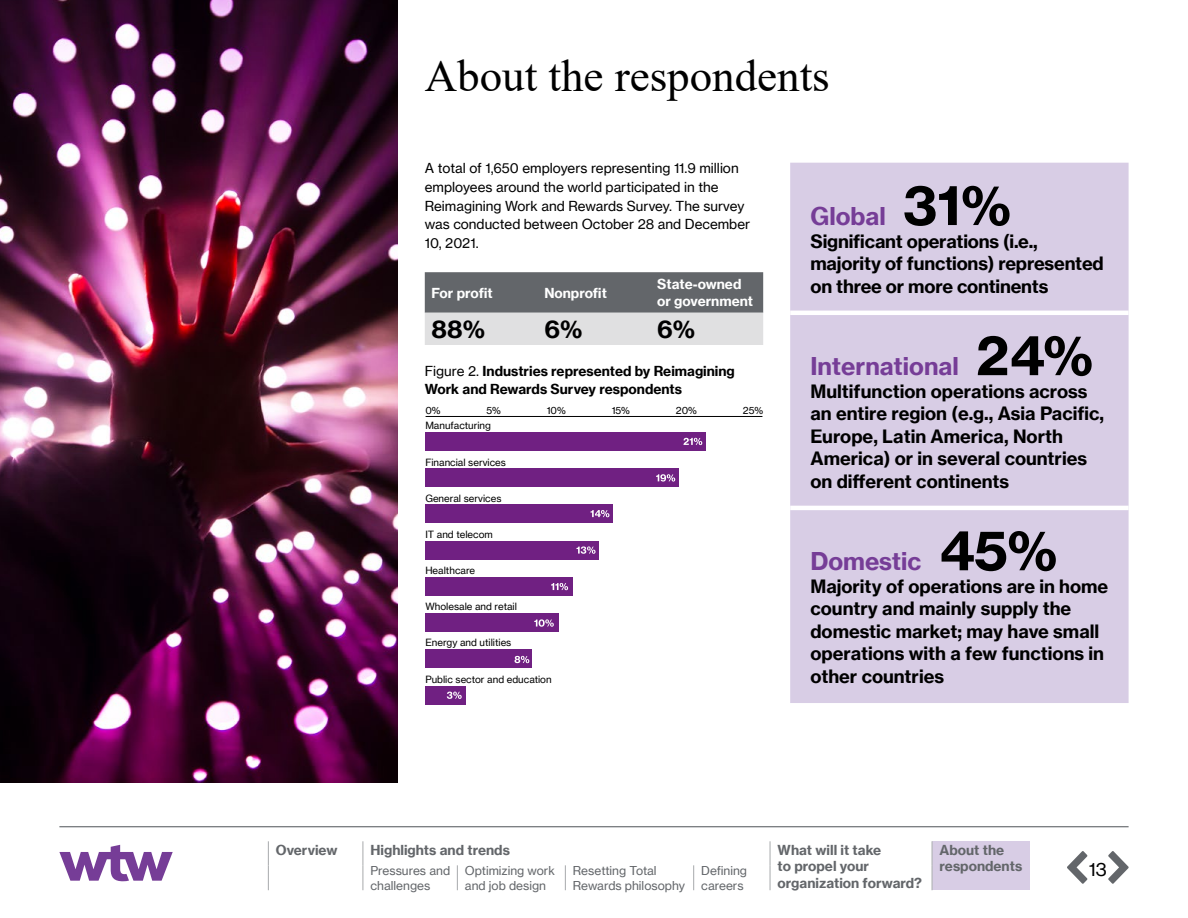
<style>
.page{position:relative;width:1188px;height:918px;background:#fff}
.page>*{position:absolute;margin:0;border:0;box-sizing:border-box;transform-origin:0 0}
.t1{font:54px "N Haas Grotesk TX Pro 75 Bd";color:#000}
.t2{font:45px "Times New Roman";color:#000}
.t3{font:24px "N Haas Grotesk TX Pro 75 Bd";color:#763d97}
.t4{font:24px "N Haas Grotesk TX Pro 75 Bd";color:#000}
.t5{font:18px/22.5px "N Haas Grotesk TX Pro 75 Bd";color:#000}
.t6{font:18px "N Haas Grotesk TX Pro 55 Rg";color:#000}
.t7{font:13.5px/18.8px "N Haas Grotesk TX Pro 55 Rg";color:#000}
.t8{font:13.5px/16.5px "N Haas Grotesk TX Pro 75 Bd";color:#63666a}
.t9{font:13.5px/18.8px "N Haas Grotesk TX Pro 75 Bd";color:#000}
.t10{font:13.5px/16.5px "N Haas Grotesk TX Pro 75 Bd";color:#fff}
.t11{font:12px/15px "N Haas Grotesk TX Pro 55 Rg";color:#63666a}
.t12{font:9.75px "N Haas Grotesk TX Pro 55 Rg";color:#000}
.s1{font-family:"N Haas Grotesk TX Pro 55 Rg"}
</style>
<div class="page">
<div style="left:932px;top:841px;width:98px;height:49px;background:#d8cde5"></div>
<svg style="left:59px;top:845px;width:114px;height:36px"></svg>
<svg style="left:1108px;top:851px;width:21px;height:33px"></svg>
<svg style="left:1067px;top:851px;width:20px;height:33px"></svg>
<hr style="left:59px;top:826px;width:1070px;height:1px;background:#63666a">
<hr style="left:931px;top:841px;width:2px;height:24px;background:#b1b3b5">
<svg style="left:268px;top:841px;width:1px;height:49px"></svg>
<hr style="left:931px;top:865px;width:2px;height:25px;background:#b1b3b5">
<hr style="left:769px;top:841px;width:2px;height:24px;background:#b1b3b5">
<svg style="left:362px;top:841px;width:1px;height:49px"></svg>
<svg style="left:457px;top:865px;width:1px;height:25px"></svg>
<svg style="left:565px;top:865px;width:1px;height:25px"></svg>
<svg style="left:693px;top:865px;width:1px;height:25px"></svg>
<hr style="left:769px;top:865px;width:2px;height:25px;background:#b1b3b5">
<svg style="left:425px;top:272px;width:338px;height:73px;background:#9b9c9f"></svg>
<hr style="left:426px;top:416px;width:336px;height:1px;background:#000">
<div style="left:425px;top:432px;width:281px;height:18px;background:#702082"></div>
<div style="left:425px;top:468px;width:254px;height:19px;background:#702082"></div>
<div style="left:425px;top:505px;width:187px;height:18px;background:#702082"></div>
<div style="left:425px;top:541px;width:174px;height:18px;background:#702082"></div>
<div style="left:425px;top:577px;width:147px;height:18px;background:#702082"></div>
<div style="left:425px;top:614px;width:134px;height:18px;background:#702082"></div>
<div style="left:425px;top:650px;width:107px;height:18px;background:#702082"></div>
<div style="left:425px;top:686px;width:40px;height:18px;background:#702082"></div>
<svg style="left:683px;top:438px;width:19px;height:7px"></svg>
<svg style="left:656px;top:474px;width:19px;height:8px"></svg>
<svg style="left:590px;top:510px;width:19px;height:7px"></svg>
<svg style="left:576px;top:546px;width:20px;height:8px"></svg>
<svg style="left:551px;top:583px;width:17px;height:7px"></svg>
<svg style="left:534px;top:619px;width:20px;height:8px"></svg>
<svg style="left:515px;top:656px;width:14px;height:7px"></svg>
<svg style="left:447px;top:692px;width:15px;height:7px"></svg>
<div style="left:790px;top:163px;width:339px;height:540px;background:#d8cde5"></div>
<hr style="left:790px;top:311px;width:339px;height:4px;background:#fff">
<hr style="left:790px;top:506px;width:339px;height:4px;background:#fff">
<img style="left:0;top:0;width:398px;height:782px">
<h2 class="t2" style="left:425px;top:44px;width:406px">About the respondents</h2>
<p class="t7" style="left:425px;top:159px;width:327px">A total of 1,650 employers representing 11.9 million employees around the world participated in the Reimagining Work and Rewards Survey. The survey was conducted between October 28 and December 10, 2021.</p>
<p class="t10" style="left:432px;top:285px;width:63px">For profit</p>
<p class="t10" style="left:544px;top:285px;width:64px">Nonprofit</p>
<p class="t10" style="left:657px;top:276px;width:97px">State-owned or government</p>
<h3 class="t4" style="left:432px;top:314px;width:55px">88%</h3>
<h3 class="t4" style="left:544px;top:314px;width:40px">6%</h3>
<h3 class="t4" style="left:657px;top:314px;width:40px">6%</h3>
<p class="t9" style="left:425px;top:361px;width:312px"><span class="s1">Figure 2.</span> Industries represented by Reimagining<br>Work and Rewards Survey respondents</p>
<p class="t12" style="left:425px;top:404px;width:17px">0%</p>
<p class="t12" style="left:487px;top:404px;width:16px">5%</p>
<p class="t12" style="left:547px;top:404px;width:21px">10%</p>
<p class="t12" style="left:612px;top:404px;width:20px">15%</p>
<p class="t12" style="left:676px;top:404px;width:23px">20%</p>
<p class="t12" style="left:743px;top:404px;width:22px">25%</p>
<p class="t12" style="left:425px;top:420px;width:67px">Manufacturing</p>
<p class="t12" style="left:425px;top:456px;width:82px">Financial services</p>
<p class="t12" style="left:425px;top:492px;width:78px">General services</p>
<p class="t12" style="left:425px;top:528px;width:69px">IT and telecom</p>
<p class="t12" style="left:425px;top:565px;width:51px">Healthcare</p>
<p class="t12" style="left:425px;top:601px;width:93px">Wholesale and retail</p>
<p class="t12" style="left:425px;top:637px;width:88px">Energy and utilities</p>
<p class="t12" style="left:425px;top:673px;width:128px">Public sector and education</p>
<h1 class="t1" style="left:903px;top:171px;width:110px">31%</h1>
<p class="t5" style="left:810px;top:230px;width:295px">Significant operations (i.e., majority of functions) represented on three or more continents</p>
<h3 class="t3" style="left:810px;top:201px;width:77px">Global</h3>
<h1 class="t1" style="left:976px;top:321px;width:119px">24%</h1>
<p class="t5" style="left:810px;top:380px;width:295px">Multifunction operations across an entire region (e.g., Asia Pacific,<br>Europe, Latin America, North<br>America) or in several countries on different continents</p>
<h3 class="t3" style="left:810px;top:351px;width:150px">International</h3>
<h1 class="t1" style="left:939px;top:516px;width:120px">45%</h1>
<p class="t5" style="left:810px;top:575px;width:299px">Majority of operations are in home country and mainly supply the domestic market; may have small operations with a few functions in other countries</p>
<h3 class="t3" style="left:810px;top:546px;width:112px">Domestic</h3>
<p class="t8" style="left:276px;top:841px;width:63px">Overview</p>
<p class="t8" style="left:370px;top:841px;width:141px">Highlights and trends</p>
<p class="t8" style="left:778px;top:841px;width:146px">What will it take<br>to propel your organization forward?</p>
<p class="t8" style="left:940px;top:841px;width:66px">About the</p>
<p class="t11" style="left:370px;top:863px;width:81px">Pressures and</p>
<p class="t8" style="left:940px;top:858px;width:84px">respondents</p>
<p class="t11" style="left:370px;top:878px;width:61px">challenges</p>
<p class="t11" style="left:465px;top:863px;width:92px">Optimizing work and job design</p>
<p class="t11" style="left:573px;top:863px;width:114px">Resetting Total<br>Rewards philosophy</p>
<p class="t11" style="left:701px;top:863px;width:47px">Defining careers</p>
<p class="t6" style="left:1089px;top:858px;width:20px">13</p>
</div>
